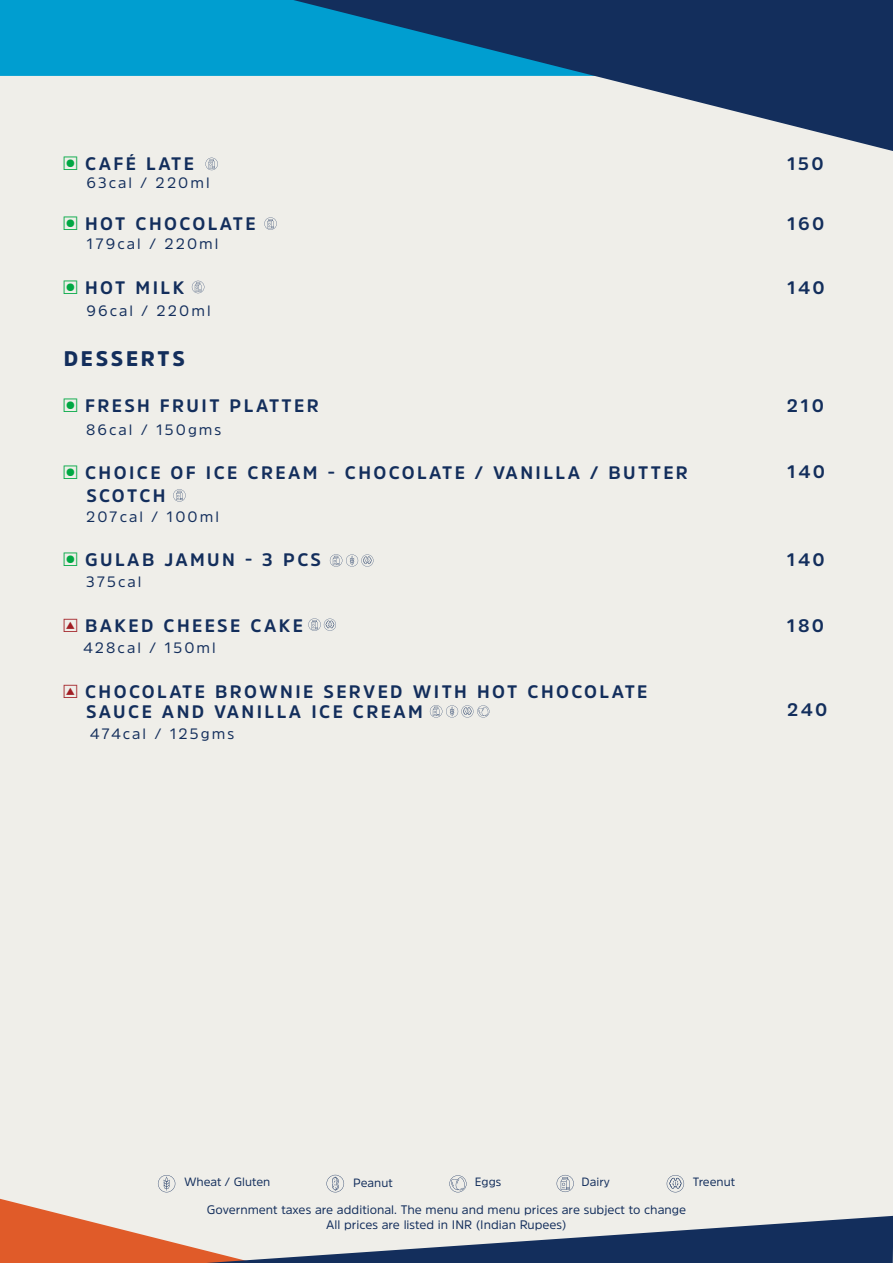
<style>
.page{position:relative;width:893px;height:1263px;background:#efeee9}
.page>*{position:absolute;margin:0;border:0;box-sizing:border-box;transform-origin:0 0}
.t1{font:900 21px "Amsi Pro";letter-spacing:.135em;color:#132e5c}
.t2{font:700 18px "Amsi Pro";letter-spacing:.135em;color:#132e5c}
.t3{font:15px "Amsi Pro";letter-spacing:.135em;color:#132e5c}
.t4{font:12.3px/15.5px "Amsi Pro";color:#132e5c;text-align:center}
.t5{font:12px "Amsi Pro";color:#132e5c}
.s1{font-family:"Allergen Icons Fonts";font-weight:400;font-size:15px;color:#00a843}
.s2{font-family:"Allergen Icons Fonts";font-weight:400;font-size:15px;color:#a11e24}
</style>
<div class="page">
<svg style="left:0;top:1198px;width:68px;height:18px"></svg>
<div style="left:0;top:0;width:210px;height:76px;background:#009ed0"></div>
<svg style="left:210px;top:0;width:683px;height:151px"></svg>
<svg style="left:0;top:1216px;width:893px;height:47px"></svg>
<svg style="left:557px;top:1175px;width:17px;height:17px"></svg>
<svg style="left:449px;top:1175px;width:17px;height:17px"></svg>
<svg style="left:667px;top:1175px;width:17px;height:17px"></svg>
<svg style="left:327px;top:1175px;width:17px;height:17px"></svg>
<svg style="left:158px;top:1175px;width:17px;height:17px"></svg>
<svg style="left:205px;top:158px;width:13px;height:12px"></svg>
<svg style="left:264px;top:217px;width:13px;height:13px"></svg>
<svg style="left:192px;top:281px;width:12px;height:12px"></svg>
<svg style="left:308px;top:618px;width:28px;height:13px"></svg>
<svg style="left:330px;top:554px;width:43px;height:13px"></svg>
<svg style="left:173px;top:489px;width:13px;height:13px"></svg>
<svg style="left:430px;top:705px;width:59px;height:12px"></svg>
<p class="t2" style="left:64px;top:152px;width:132px"><span class="s1">V</span> CAFÉ LATE</p>
<p class="t2" style="left:787px;top:152px;width:38px">150</p>
<p class="t3" style="left:87px;top:172px;width:125px">63cal / 220ml</p>
<p class="t2" style="left:64px;top:212px;width:193px"><span class="s1">V</span> HOT CHOCOLATE</p>
<p class="t2" style="left:787px;top:212px;width:39px">160</p>
<p class="t3" style="left:86px;top:234px;width:133px">179cal / 220ml</p>
<p class="t2" style="left:64px;top:275px;width:122px"><span class="s1">V</span> HOT MILK</p>
<p class="t2" style="left:787px;top:275px;width:39px">140</p>
<p class="t3" style="left:86px;top:300px;width:126px">96cal / 220ml</p>
<p class="t1" style="left:64px;top:344px;width:123px">DESSERTS</p>
<p class="t2" style="left:64px;top:394px;width:257px"><span class="s1">V</span> FRESH FRUIT PLATTER</p>
<p class="t2" style="left:787px;top:394px;width:39px">210</p>
<p class="t3" style="left:86px;top:419px;width:137px">86cal / 150gms</p>
<p class="t2" style="left:64px;top:460px;width:626px"><span class="s1">V</span> CHOICE OF ICE CREAM - CHOCOLATE / VANILLA / BUTTER</p>
<p class="t2" style="left:787px;top:459px;width:39px">140</p>
<p class="t2" style="left:86px;top:483px;width:81px">SCOTCH</p>
<p class="t3" style="left:86px;top:506px;width:134px">207cal / 100ml</p>
<p class="t2" style="left:64px;top:548px;width:259px"><span class="s1">V</span> GULAB JAMUN - 3 PCS</p>
<p class="t2" style="left:787px;top:548px;width:39px">140</p>
<p class="t3" style="left:86px;top:572px;width:57px">375cal</p>
<p class="t2" style="left:64px;top:613px;width:241px"><span class="s2">A</span> BAKED CHEESE CAKE</p>
<p class="t2" style="left:787px;top:613px;width:39px">180</p>
<p class="t3" style="left:83px;top:637px;width:134px">428cal / 150ml</p>
<p class="t2" style="left:64px;top:679px;width:585px"><span class="s2">A</span> CHOCOLATE BROWNIE SERVED WITH HOT CHOCOLATE</p>
<p class="t2" style="left:86px;top:699px;width:338px">SAUCE AND VANILLA ICE CREAM</p>
<p class="t3" style="left:90px;top:723px;width:146px">474cal / 125gms</p>
<p class="t2" style="left:787px;top:698px;width:42px">240</p>
<p class="t5" style="left:184px;top:1174px;width:88px">Wheat / Gluten</p>
<p class="t5" style="left:353px;top:1174px;width:41px">Peanut</p>
<p class="t5" style="left:475px;top:1174px;width:28px">Eggs</p>
<p class="t5" style="left:582px;top:1173px;width:30px">Dairy</p>
<p class="t5" style="left:693px;top:1174px;width:44px">Treenut</p>
<p class="t4" style="left:207px;top:1201px;width:481px">Government taxes are additional. The menu and menu prices are subject to change<br>All prices are listed in INR (Indian Rupees)</p>
</div>
